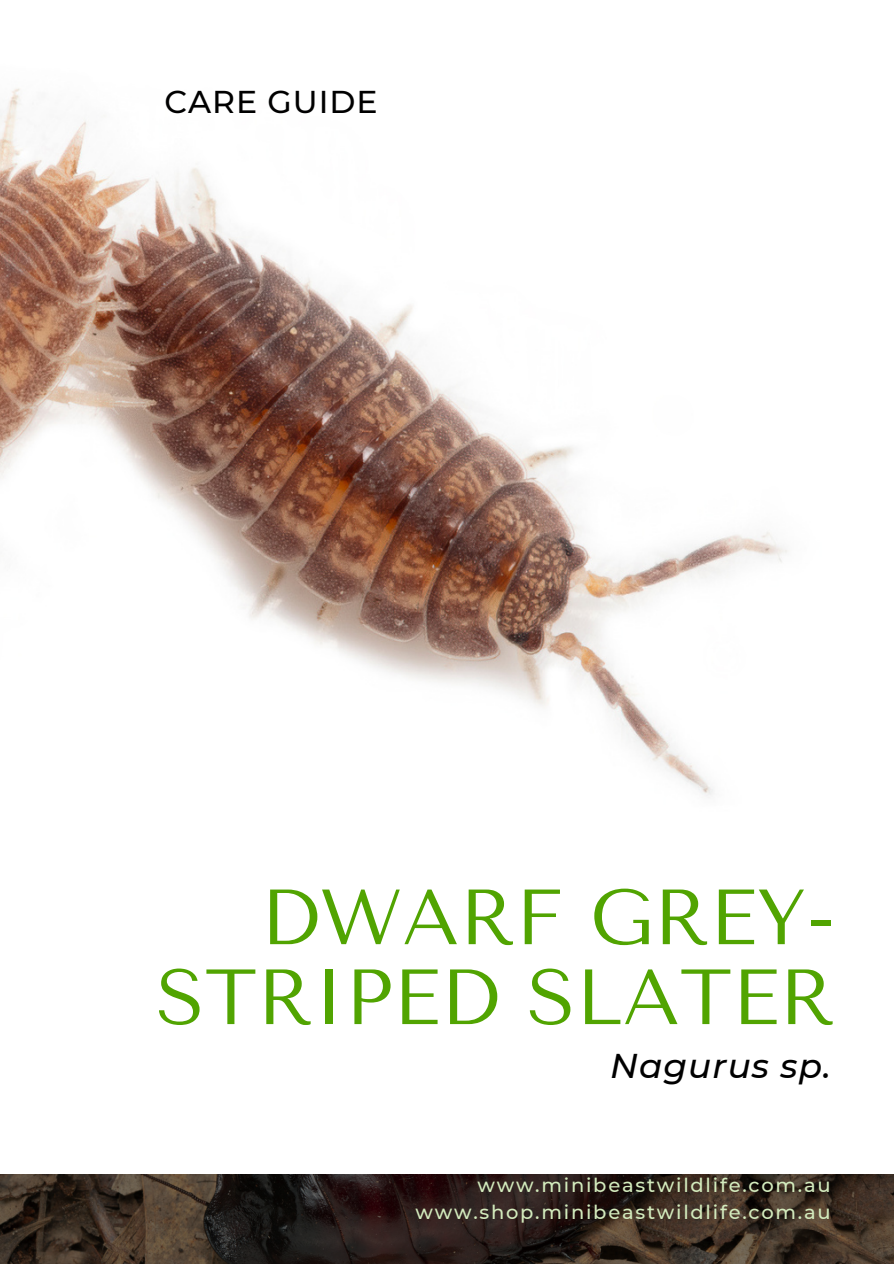
<style>
.page{position:relative;width:894px;height:1264px;background:#fff}
.page>*{position:absolute;margin:0;border:0;box-sizing:border-box;transform-origin:0 0}
.t1{font:78px/79.8px "Tenor Sans";color:#51a401;text-align:right}
.t2{font:italic 500 34.35px "Montserrat";letter-spacing:.03em;color:#000}
.t3{font:500 31.5px "Montserrat";letter-spacing:.03em;color:#000}
.t4{font:500 19.5px "Montserrat";letter-spacing:.09em;color:#d3ebbd}
</style>
<div class="page">
<svg style="left:0;top:1174px;width:893px;height:89px;background:#342720"></svg>
<img style="left:0;top:88px;width:788px;height:710px">
<h3 class="t3" style="left:164px;top:82px;width:214px">CARE GUIDE</h3>
<p class="t1" style="left:156px;top:878px;width:680px">DWARF GREY-<br>STRIPED SLATER</p>
<p class="t2" style="left:610px;top:1044px;width:222px">Nagurus sp.</p>
<p class="t4" style="left:477px;top:1173px;width:355px">www.minibeastwildlife.com.au</p>
<h1 class="t4" style="left:415px;top:1200px;width:416px">www.shop.minibeastwildlife.com.au</h1>
</div>
